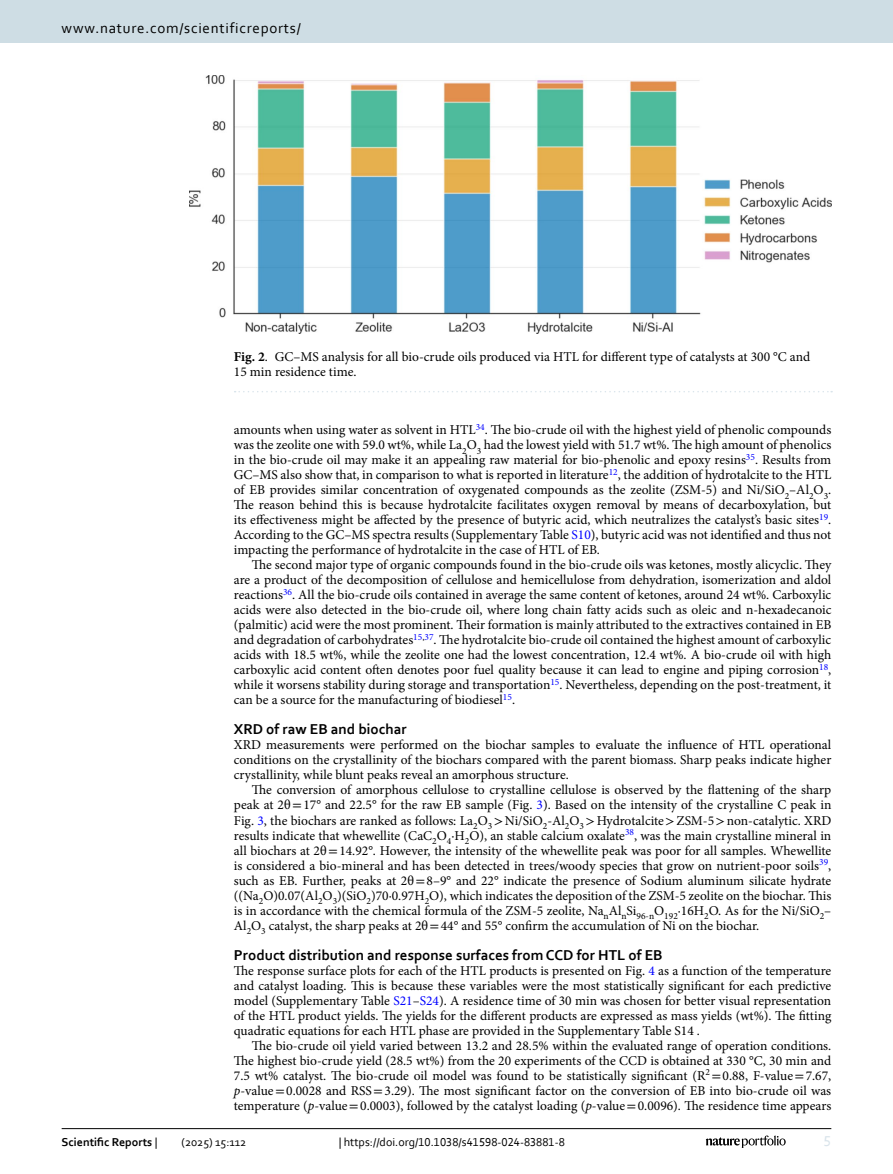
<style>
.page{position:relative;width:893px;height:1174px;background:#fff}
.page>*{position:absolute;margin:0;border:0;box-sizing:border-box;transform-origin:0 0}
.Head_2{font:700 15px "Corbel";color:#000}
.t1{font:15px "Corbel";letter-spacing:.05em;color:#000}
.t2{font:15px "Corbel";color:#d9e4eb}
.Body_Text_Indent{font:13.5px/15px "Minion Pro";color:#000;text-align:justify}
.Body_Text{font:13.5px/15px "Minion Pro";color:#000;text-align:justify}
.Figure_Caption{font:13.5px/15px "Minion Pro";color:#000}
.t3{font:12px "Corbel";color:#000}
.t4{font:700 12px "Corbel";color:#000}
.s1{font-weight:700}
.s2{color:#00f}
.s3{font-family:"STIX"}
.s4{font-style:italic}
.s5{font-weight:400}
</style>
<div class="page">
<img style="left:189px;top:76px;width:642px;height:258px">
<svg style="left:235px;top:391px;width:597px;height:1px"></svg>
<hr style="left:62px;top:1128px;width:769px;height:1px;background:#000">
<svg style="left:706px;top:1135px;width:80px;height:12px"></svg>
<div style="left:0;top:0;width:893px;height:43px;background:#cedde4"></div>
<p class="t1" style="left:62px;top:18px;width:241px">www.nature.com/scientificreports/</p>
<p class="Figure_Caption" style="left:234px;top:350px;width:578px"><span class="s1">Fig. 2</span>. GC–MS analysis for all bio-crude oils produced via HTL for different type of catalysts at 300 °C and<br>15 min residence time.</p>
<p class="Body_Text_Indent" style="left:234px;top:422px;width:599px">amounts when using water as solvent in HTL<sup>34</sup>. The bio-crude oil with the highest yield of phenolic compounds was the zeolite one with 59.0 wt%, while La<sub>2</sub>O<sub>3</sub> had the lowest yield with 51.7 wt%. The high amount of phenolics in the bio-crude oil may make it an appealing raw material for bio-phenolic and epoxy resins<sup>35</sup>. Results from GC–MS also show that, in comparison to what is reported in literature<sup>12</sup>, the addition of hydrotalcite to the HTL of EB provides similar concentration of oxygenated compounds as the zeolite (ZSM-5) and Ni/SiO<sub>2</sub>–Al<sub>2</sub>O<sub>3</sub>.<br>The reason behind this is because hydrotalcite facilitates oxygen removal by means of decarboxylation, but its effectiveness might be affected by the presence of butyric acid, which neutralizes the catalyst’s basic sites<sup>19</sup>.<br>According to the GC–MS spectra results (Supplementary Table <span class="s2">S10</span>), butyric acid was not identified and thus not impacting the performance of hydrotalcite in the case of HTL of EB.</p>
<p class="Body_Text_Indent" style="left:234px;top:557px;width:599px;text-indent:18px">The second major type of organic compounds found in the bio-crude oils was ketones, mostly alicyclic. They are a product of the decomposition of cellulose and hemicellulose from dehydration, isomerization and aldol reactions<sup>36</sup>. All the bio-crude oils contained in average the same content of ketones, around 24 wt%. Carboxylic acids were also detected in the bio-crude oil, where long chain fatty acids such as oleic and n-hexadecanoic (palmitic) acid were the most prominent. Their formation is mainly attributed to the extractives contained in EB and degradation of carbohydrates<sup>15</sup><sup>,</sup><sup>37</sup>. The hydrotalcite bio-crude oil contained the highest amount of carboxylic acids with 18.5 wt%, while the zeolite one had the lowest concentration, 12.4 wt%. A bio-crude oil with high carboxylic acid content often denotes poor fuel quality because it can lead to engine and piping corrosion<sup>18</sup>, while it worsens stability during storage and transportation<sup>15</sup>. Nevertheless, depending on the post-treatment, it can be a source for the manufacturing of biodiesel<sup>15</sup>.</p>
<p class="Head_2" style="left:234px;top:720px;width:174px">XRD of raw EB and biochar</p>
<p class="Body_Text" style="left:234px;top:737px;width:599px">XRD measurements were performed on the biochar samples to evaluate the influence of HTL operational conditions on the crystallinity of the biochars compared with the parent biomass. Sharp peaks indicate higher crystallinity, while blunt peaks reveal an amorphous structure.</p>
<p class="Body_Text_Indent" style="left:234px;top:782px;width:599px;text-indent:18px">The conversion of amorphous cellulose to crystalline cellulose is observed by the flattening of the sharp peak at 2θ<span class="s3">=</span>17° and 22.5° for the raw EB sample (Fig. <span class="s2">3</span>). Based on the intensity of the crystalline C peak in Fig. <span class="s2">3</span>, the biochars are ranked as follows: La<sub>2</sub>O<sub>3</sub> <span class="s3">&gt;</span>Ni/SiO<sub>2</sub>-Al<sub>2</sub>O<sub>3</sub> <span class="s3">&gt;</span>Hydrotalcite<span class="s3">&gt;</span>ZSM-5<span class="s3">&gt;</span>non-catalytic. XRD results indicate that whewellite (CaC<sub>2</sub>O<sub>4</sub>·H<sub>2</sub>O), an stable calcium oxalate<sup>38</sup>, was the main crystalline mineral in all biochars at 2θ<span class="s3">=</span>14.92°. However, the intensity of the whewellite peak was poor for all samples. Whewellite is considered a bio-mineral and has been detected in trees/woody species that grow on nutrient-poor soils<sup>39</sup>, such as EB. Further, peaks at 2θ<span class="s3">=</span>8–9° and 22° indicate the presence of Sodium aluminum silicate hydrate ((Na<sub>2</sub>O)0.07(Al<sub>2</sub>O<sub>3</sub>)(SiO<sub>2</sub>)70·0.97H<sub>2</sub>O), which indicates the deposition of the ZSM-5 zeolite on the biochar. This is in accordance with the chemical formula of the ZSM-5 zeolite, Na<sub>n</sub>Al<sub>n</sub>Si<sub>96-n</sub>O<sub>192</sub>·16H<sub>2</sub>O. As for the Ni/SiO<sub>2</sub>– Al<sub>2</sub>O<sub>3</sub> catalyst, the sharp peaks at 2θ<span class="s3">=</span>44° and 55° confirm the accumulation of Ni on the biochar.</p>
<p class="Head_2" style="left:234px;top:945px;width:430px">Product distribution and response surfaces from CCD for HTL of EB</p>
<p class="Body_Text" style="left:234px;top:962px;width:599px">The response surface plots for each of the HTL products is presented on Fig. <span class="s2">4</span> as a function of the temperature and catalyst loading. This is because these variables were the most statistically significant for each predictive model (Supplementary Table <span class="s2">S21</span>–<span class="s2">S24</span>). A residence time of 30 min was chosen for better visual representation of the HTL product yields. The yields for the different products are expressed as mass yields (wt%). The fitting quadratic equations for each HTL phase are provided in the Supplementary Table S14 .</p>
<p class="Body_Text_Indent" style="left:234px;top:1037px;width:599px;text-indent:18px">The bio-crude oil yield varied between 13.2 and 28.5% within the evaluated range of operation conditions.<br>The highest bio-crude yield (28.5 wt%) from the 20 experiments of the CCD is obtained at 330 °C, 30 min and 7.5 wt% catalyst. The bio-crude oil model was found to be statistically significant (R<sup>2</sup> <span class="s3">=</span>0.88, F-value<span class="s3">=</span>7.67, <span class="s4">p</span>-value<span class="s3">=</span>0.0028 and RSS<span class="s3">=</span>3.29). The most significant factor on the conversion of EB into bio-crude oil was temperature (<span class="s4">p</span>-value<span class="s3">=</span>0.0003), followed by the catalyst loading (<span class="s4">p</span>-value<span class="s3">=</span>0.0096). The residence time appears</p>
<p class="t4" style="left:62px;top:1134px;width:97px">Scientific Reports <span class="s5">|</span></p>
<p class="t3" style="left:181px;top:1134px;width:66px">(2025) 15:112</p>
<p class="t3" style="left:339px;top:1134px;width:228px">| https://doi.org/10.1038/s41598-024-83881-8</p>
<p class="t2" style="left:824px;top:1132px;width:9px">5</p>
</div>
